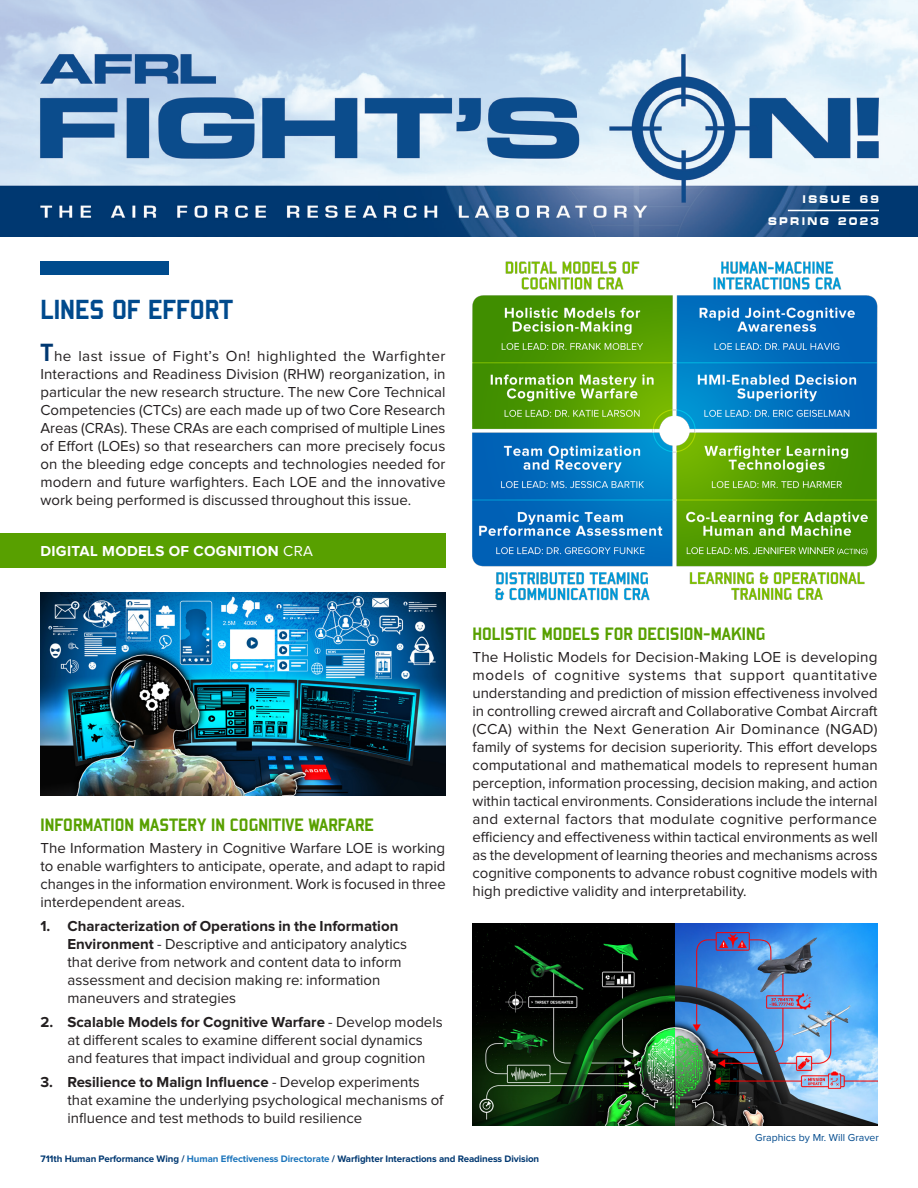
<style>
.page{position:relative;width:918px;height:1188px;background:#fff}
.page>*{position:absolute;margin:0;border:0;box-sizing:border-box;transform-origin:0 0}
.t1{font:30px "Bombardier";color:#004a8d}
.t2{font:19.5px "Bombardier";color:#58a000}
.t3{font:15px/18px "Proxima Nova";color:#231f20;text-align:justify}
.t4{font:700 15px "Proxima Nova";letter-spacing:.02em;color:#fff}
.t5{font:13.05px "Microstyle Bold Extended ATT";letter-spacing:.2em;color:#fff;scale:.83 1}
.t6{font:10.5px "Proxima Nova";color:#004a8d}
.t7{font:700 9.75px "Proxima Nova";letter-spacing:-.01em;color:#003871}
.s1{font-family:"Bombardier";font-size:27px;color:#003871}
.s2{font-weight:400}
.s3{font-weight:700}
.s4{color:#1c75bc}
</style>
<div class="page">
<img style="left:0;top:0;width:918px;height:237px">
<div style="left:40px;top:261px;width:128px;height:14px;background:#004b8d"></div>
<hr style="left:788px;top:210px;width:91px;height:1px;background:#fff">
<img style="left:472px;top:261px;width:406px;height:340px">
<div style="left:0;top:533px;width:446px;height:34px;background:#58a000"></div>
<img style="left:472px;top:923px;width:406px;height:203px">
<img style="left:40px;top:592px;width:406px;height:203px">
<p class="t5" style="left:803px;top:192px;width:94px">ISSUE 69</p>
<p class="t5" style="left:768px;top:214px;width:135px">SPRING 2023</p>
<p class="t1" style="left:40px;top:294px;width:194px">LINES OF EFFORT</p>
<p class="t3" style="left:40px;top:347px;width:407px"><span class="s1">T</span>he last issue of Fight’s On! highlighted the Warfighter Interactions and Readiness Division (RHW) reorganization, in particular the new research structure. The new Core Technical Competencies (CTCs) are each made up of two Core Research Areas (CRAs). These CRAs are each comprised of multiple Lines of Effort (LOEs) so that researchers can more precisely focus on the bleeding edge concepts and technologies needed for modern and future warfighters. Each LOE and the innovative work being performed is discussed throughout this issue.</p>
<p class="t4" style="left:40px;top:542px;width:274px">DIGITAL MODELS OF COGNITION <span class="s2">CRA</span></p>
<p class="t2" style="left:40px;top:814px;width:335px">INFORMATION MASTERY IN COGNITIVE WARFARE</p>
<p class="t3" style="left:40px;top:840px;width:407px">The Information Mastery in Cognitive Warfare LOE is working to enable warfighters to anticipate, operate, and adapt to rapid changes in the information environment. Work is focused in three interdependent areas.</p>
<p class="t3" style="left:68px;top:918px;width:341px;text-align:left;text-indent:-27px"><span class="s3">1. Characterization of Operations in the Information Environment</span> - Descriptive and anticipatory analytics that derive from network and content data to inform assessment and decision making re: information maneuvers and strategies</p>
<p class="t3" style="left:68px;top:1014px;width:377px;text-align:left;text-indent:-27px"><span class="s3">2. Scalable Models for Cognitive Warfare</span> - Develop models at different scales to examine different social dynamics and features that impact individual and group cognition</p>
<p class="t3" style="left:68px;top:1074px;width:378px;text-align:left;text-indent:-27px"><span class="s3">3. Resilience to Malign Influence</span> - Develop experiments that examine the underlying psychological mechanisms of influence and test methods to build resilience</p>
<p class="t2" style="left:472px;top:623px;width:294px">HOLISTIC MODELS FOR DECISION-MAKING</p>
<p class="t3" style="left:472px;top:649px;width:407px">The Holistic Models for Decision-Making LOE is developing models of cognitive systems that support quantitative understanding and prediction of mission effectiveness involved in controlling crewed aircraft and Collaborative Combat Aircraft (CCA) within the Next Generation Air Dominance (NGAD) family of systems for decision superiority. This effort develops computational and mathematical models to represent human perception, information processing, decision making, and action within tactical environments. Considerations include the internal and external factors that modulate cognitive performance efficiency and effectiveness within tactical environments as well as the development of learning theories and mechanisms across cognitive components to advance robust cognitive models with high predictive validity and interpretability.</p>
<p class="t6" style="left:755px;top:1131px;width:125px">Graphics by Mr. Will Graver</p>
<p class="t7" style="left:40px;top:1153px;width:500px">711th Human Performance Wing / <span class="s4">Human Effectiveness Directorate</span> / Warfighter Interactions and Readiness Division</p>
</div>
